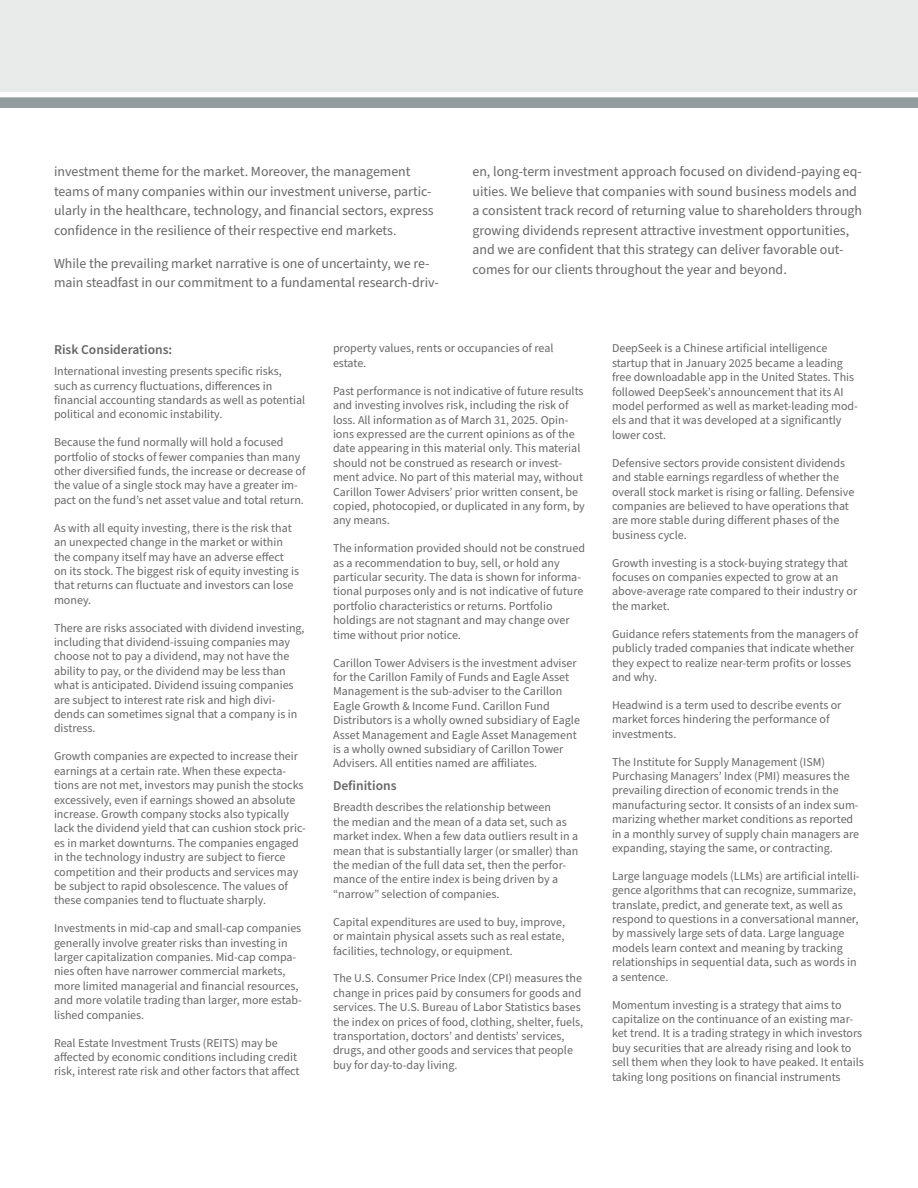
<style>
.page{position:relative;width:918px;height:1188px;background:#fff}
.page>*{position:absolute;margin:0;border:0;box-sizing:border-box;transform-origin:0 0}
.CFF_body{font:13.8px/19.5px "Source Sans Pro";color:#696768}
.CFF_disclosure_head{font:600 13.5px "Source Sans Pro";color:#696768}
.CFF_disclosure_body{font:12px/14.4px "Source Sans Pro";color:#696768}
</style>
<div class="page">
<div style="left:0;top:0;width:918px;height:92px;background:#e9ebeb"></div>
<div style="left:0;top:97px;width:918px;height:11px;background:#909c9d"></div>
<p class="CFF_body" style="left:54px;top:162px;width:381px">investment theme for the market. Moreover, the management teams of many companies within our investment universe, partic&shy;ularly in the healthcare, technology, and financial sectors, express confidence in the resilience of their respective end markets.</p>
<p class="CFF_body" style="left:54px;top:254px;width:386px">While the prevailing market narrative is one of uncertainty, we re&shy;main steadfast in our commitment to a fundamental research-driv-</p>
<p class="CFF_body" style="left:472px;top:162px;width:391px">en, long-term investment approach focused on dividend-paying eq&shy;uities. We believe that companies with sound business models and a consistent track record of returning value to shareholders through growing dividends represent attractive investment opportunities, and we are confident that this strategy can deliver favorable out&shy;comes for our clients throughout the year and beyond.</p>
<p class="CFF_disclosure_head" style="left:54px;top:341px;width:120px">Risk Considerations:</p>
<p class="CFF_disclosure_body" style="left:54px;top:364px;width:253px">International investing presents specific risks, such as currency fluctuations, differences in financial accounting standards as well as potential political and economic instability.</p>
<p class="CFF_disclosure_body" style="left:54px;top:435px;width:253px">Because the fund normally will hold a focused portfolio of stocks of fewer companies than many other diversified funds, the increase or decrease of the value of a single stock may have a greater im&shy;pact on the fund’s net asset value and total return.</p>
<p class="CFF_disclosure_body" style="left:54px;top:521px;width:247px">As with all equity investing, there is the risk that an unexpected change in the market or within the company itself may have an adverse effect on its stock. The biggest risk of equity investing is that returns can fluctuate and investors can lose money.</p>
<p class="CFF_disclosure_body" style="left:54px;top:621px;width:252px">There are risks associated with dividend investing, including that dividend-issuing companies may choose not to pay a dividend, may not have the ability to pay, or the dividend may be less than what is anticipated. Dividend issuing companies are subject to interest rate risk and high divi&shy;dends can sometimes signal that a company is in distress.</p>
<p class="CFF_disclosure_body" style="left:54px;top:750px;width:254px">Growth companies are expected to increase their earnings at a certain rate. When these expecta&shy;tions are not met, investors may punish the stocks excessively, even if earnings showed an absolute increase. Growth company stocks also typically lack the dividend yield that can cushion stock pric&shy;es in market downturns. The companies engaged in the technology industry are subject to fierce competition and their products and services may be subject to rapid obsolescence. The values of these companies tend to fluctuate sharply.</p>
<p class="CFF_disclosure_body" style="left:54px;top:921px;width:250px">Investments in mid-cap and small-cap companies generally involve greater risks than investing in larger capitalization companies. Mid-cap compa&shy;nies often have narrower commercial markets, more limited managerial and financial resources, and more volatile trading than larger, more estab&shy;lished companies.</p>
<p class="CFF_disclosure_body" style="left:54px;top:1036px;width:247px">Real Estate Investment Trusts (REITS) may be affected by economic conditions including credit risk, interest rate risk and other factors that affect</p>
<p class="CFF_disclosure_body" style="left:333px;top:342px;width:222px">property values, rents or occupancies of real estate.</p>
<p class="CFF_disclosure_body" style="left:333px;top:384px;width:253px">Past performance is not indicative of future results and investing involves risk, including the risk of loss. All information as of March 31, 2025. Opin&shy;ions expressed are the current opinions as of the date appearing in this material only. This material should not be construed as research or invest&shy;ment advice. No part of this material may, without Carillon Tower Advisers’ prior written consent, be copied, photocopied, or duplicated in any form, by any means.</p>
<p class="CFF_disclosure_body" style="left:333px;top:541px;width:254px">The information provided should not be construed as a recommendation to buy, sell, or hold any particular security. The data is shown for informa&shy;tional purposes only and is not indicative of future portfolio characteristics or returns. Portfolio holdings are not stagnant and may change over time without prior notice.</p>
<p class="CFF_disclosure_body" style="left:333px;top:656px;width:248px">Carillon Tower Advisers is the investment adviser for the Carillon Family of Funds and Eagle Asset Management is the sub-adviser to the Carillon Eagle Growth &amp; Income Fund. Carillon Fund Distributors is a wholly owned subsidiary of Eagle Asset Management and Eagle Asset Management is a wholly owned subsidiary of Carillon Tower Advisers. All entities named are affiliates.</p>
<p class="CFF_disclosure_head" style="left:333px;top:777px;width:65px">Definitions</p>
<p class="CFF_disclosure_body" style="left:333px;top:801px;width:247px">Breadth describes the relationship between<br>the median and the mean of a data set, such as market index. When a few data outliers result in a mean that is substantially larger (or smaller) than the median of the full data set, then the perfor&shy;mance of the entire index is being driven by a “narrow” selection of companies.</p>
<p class="CFF_disclosure_body" style="left:333px;top:915px;width:234px;text-align:justify">Capital expenditures are used to buy, improve, or maintain physical assets such as real estate, facilities, technology, or equipment.</p>
<p class="CFF_disclosure_body" style="left:333px;top:972px;width:252px">The U.S. Consumer Price Index (CPI) measures the change in prices paid by consumers for goods and services. The U.S. Bureau of Labor Statistics bases the index on prices of food, clothing, shelter, fuels, transportation, doctors’ and dentists’ services, drugs, and other goods and services that people buy for day-to-day living.</p>
<p class="CFF_disclosure_body" style="left:612px;top:342px;width:247px">DeepSeek is a Chinese artificial intelligence startup that in January 2025 became a leading free downloadable app in the United States. This followed DeepSeek’s announcement that its AI model performed as well as market-leading mod&shy;els and that it was developed at a significantly lower cost.</p>
<p class="CFF_disclosure_body" style="left:612px;top:456px;width:244px">Defensive sectors provide consistent dividends and stable earnings regardless of whether the overall stock market is rising or falling. Defensive companies are believed to have operations that are more stable during different phases of the business cycle.</p>
<p class="CFF_disclosure_body" style="left:612px;top:556px;width:247px">Growth investing is a stock-buying strategy that focuses on companies expected to grow at an above-average rate compared to their industry or the market.</p>
<p class="CFF_disclosure_body" style="left:612px;top:627px;width:248px">Guidance refers statements from the managers of publicly traded companies that indicate whether they expect to realize near-term profits or losses and why.</p>
<p class="CFF_disclosure_body" style="left:612px;top:698px;width:231px">Headwind is a term used to describe events or market forces hindering the performance of investments.</p>
<p class="CFF_disclosure_body" style="left:612px;top:755px;width:249px">The Institute for Supply Management (ISM)<br>Purchasing Managers’ Index (PMI) measures the prevailing direction of economic trends in the manufacturing sector. It consists of an index sum&shy;marizing whether market conditions as reported in a monthly survey of supply chain managers are expanding, staying the same, or contracting.</p>
<p class="CFF_disclosure_body" style="left:612px;top:869px;width:249px">Large language models (LLMs) are artificial intelli&shy;gence algorithms that can recognize, summarize, translate, predict, and generate text, as well as respond to questions in a conversational manner, by massively large sets of data. Large language models learn context and meaning by tracking relationships in sequential data, such as words in a sentence.</p>
<p class="CFF_disclosure_body" style="left:612px;top:998px;width:253px">Momentum investing is a strategy that aims to capitalize on the continuance of an existing mar&shy;ket trend. It is a trading strategy in which investors buy securities that are already rising and look to sell them when they look to have peaked. It entails taking long positions on financial instruments</p>
</div>
